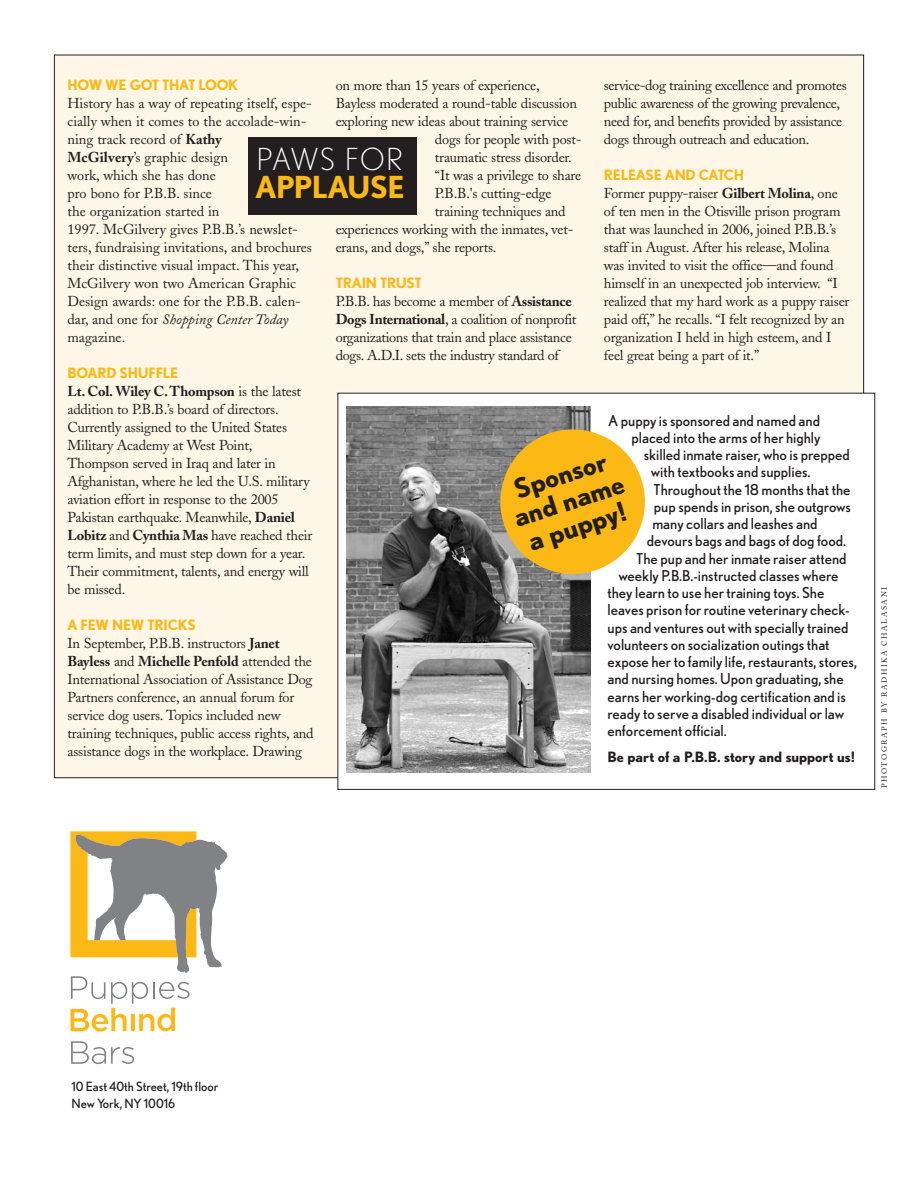
<style>
.page{position:relative;width:918px;height:1188px;background:#fff}
.page>*{position:absolute;margin:0;border:0;box-sizing:border-box;transform-origin:0 0}
.t1{font:700 30.3px "Nobel";letter-spacing:-.02em;color:#fcb814}
.t2{font:300 30.3px "Nobel";letter-spacing:.045em;color:#fff}
.t3{font:700 27px/27px "Nobel";color:#231f20;text-align:center}
.t4{font:15px "Nobel";color:#231f20}
.t5{font:14.25px/18px "Adobe Caslon";letter-spacing:-.015em;color:#231f20}
.t6{font:700 14.25px "Nobel";letter-spacing:-.02em;color:#fcb814}
.t7{font:700 14.25px "Nobel";color:#231f20}
.t8{font:12.75px/17.2px "Nobel";color:#231f20}
.t9{font:7.5px "Adobe Caslon";letter-spacing:.2em;color:#231f20}
.s1{font-weight:700}
.s2{font-style:italic}
</style>
<div class="page">
<div style="left:54px;top:55px;width:810px;height:723px;background:#fef6e6"></div>
<div style="left:248px;top:138px;width:169px;height:77px;background:#231f20"></div>
<svg style="left:71px;top:1041px;width:63px;height:23px"></svg>
<svg style="left:71px;top:831px;width:157px;height:201px"></svg>
<div style="left:338px;top:393px;width:537px;height:396px;background:#fff"></div>
<img style="left:347px;top:406px;width:243px;height:367px">
<div style="left:500px;top:429px;width:145px;height:145px;background:#fcb814;border-radius:50%"></div>
<p class="t6" style="left:68px;top:77px;width:172px">HOW WE GOT THAT LOOK</p>
<p class="t5" style="left:67px;top:96px;width:246px">History has a way of repeating itself, espe&shy;cially when it comes to the accolade-win&shy;ning track record of <span class="s1">Kathy<br>McGilvery</span>’s graphic design<br>work, which she has done<br>pro bono for P.B.B. since<br>the organization started in<br>1997. McGilvery gives P.B.B.’s newslet&shy;ters, fundraising invitations, and brochures their distinctive visual impact. This year, McGilvery won two American Graphic Design awards: one for the P.B.B. calen&shy;dar, and one for <span class="s2">Shopping Center Today </span>magazine.</p>
<p class="t6" style="left:67px;top:365px;width:112px">BOARD SHUFFLE</p>
<p class="t5" style="left:67px;top:384px;width:246px"><span class="s1">Lt. Col. Wiley C.Thompson</span> is the latest addition to P.B.B.’s board of directors.<br>Currently assigned to the United States Military Academy at West Point, Thompson served in Iraq and later in Afghanistan, where he led the U.S. military aviation effort in response to the 2005<br>Pakistan earthquake. Meanwhile, <span class="s1">Daniel Lobitz</span> and <span class="s1">Cynthia Mas</span> have reached their term limits, and must step down for a year.<br>Their commitment, talents, and energy will be missed.</p>
<p class="t6" style="left:67px;top:617px;width:130px">A FEW NEW TRICKS</p>
<p class="t5" style="left:67px;top:636px;width:248px">In September, P.B.B. instructors <span class="s1">Janet Bayless</span> and <span class="s1">Michelle Penfold</span> attended the International Association of Assistance Dog Partners conference, an annual forum for service dog users. Topics included new training techniques, public access rights, and assistance dogs in the workplace. Drawing</p>
<p class="t5" style="left:336px;top:78px;width:205px">on more than 15 years of experience,</p>
<p class="t5" style="left:336px;top:96px;width:243px">Bayless moderated a round-table discussion</p>
<p class="t5" style="left:336px;top:114px;width:234px">exploring new ideas about training service</p>
<p class="t5" style="left:435px;top:132px;width:148px">dogs for people with post-</p>
<p class="t5" style="left:435px;top:150px;width:138px">traumatic stress disorder.</p>
<p class="t5" style="left:435px;top:168px;width:148px">“It was a privilege to share</p>
<p class="t5" style="left:435px;top:186px;width:118px">P.B.B.'s cutting-edge</p>
<p class="t5" style="left:435px;top:204px;width:132px">training techniques and</p>
<p class="t5" style="left:336px;top:222px;width:239px">experiences working with the inmates, vet-</p>
<p class="t5" style="left:336px;top:240px;width:162px">erans, and dogs,” she reports.</p>
<p class="t6" style="left:336px;top:275px;width:88px">TRAIN TRUST</p>
<p class="t5" style="left:336px;top:294px;width:242px">P.B.B. has become a member of <span class="s1">Assistance Dogs International</span>, a coalition of nonprofit organizations that train and place assistance dogs. A.D.I. sets the industry standard of</p>
<p class="t5" style="left:604px;top:78px;width:245px">service-dog training excellence and promotes public awareness of the growing prevalence, need for, and benefits provided by assistance dogs through outreach and education.</p>
<p class="t6" style="left:604px;top:167px;width:142px">RELEASE AND CATCH</p>
<p class="t5" style="left:604px;top:186px;width:247px">Former puppy-raiser <span class="s1">Gilbert Molina</span>, one of ten men in the Otisville prison program that was launched in 2006, joined P.B.B.’s staff in August. After his release, Molina was invited to visit the office—and found himself in an unexpected job interview. “I realized that my hard work as a puppy raiser paid off,” he recalls. “I felt recognized by an organization I held in high esteem, and I feel great being a part of it.”</p>
<h1 class="t2" style="left:257px;top:142px;width:148px">PAWS FOR</h1>
<h1 class="t1" style="left:255px;top:170px;width:151px">APPLAUSE</h1>
<p class="t4" style="left:608px;top:412px;width:213px">A puppy is sponsored and named and</p>
<p class="t4" style="left:631px;top:429px;width:191px">placed into the arms of her highly</p>
<p class="t4" style="left:644px;top:446px;width:208px">skilled inmate raiser, who is prepped</p>
<p class="t4" style="left:651px;top:463px;width:161px">with textbooks and supplies.</p>
<p class="t4" style="left:654px;top:481px;width:198px">Throughout the 18 months that the</p>
<p class="t4" style="left:654px;top:498px;width:199px">pup spends in prison, she outgrows</p>
<p class="t4" style="left:652px;top:515px;width:167px">many collars and leashes and</p>
<p class="t4" style="left:647px;top:532px;width:201px">devours bags and bags of dog food.</p>
<p class="t4" style="left:636px;top:550px;width:212px">The pup and her inmate raiser attend</p>
<p class="t4" style="left:618px;top:567px;width:222px">weekly P.B.B.-instructed classes where</p>
<p class="t4" style="left:608px;top:584px;width:218px">they learn to use her training toys. She</p>
<p class="t4" style="left:608px;top:601px;width:244px">leaves prison for routine veterinary check-</p>
<p class="t4" style="left:608px;top:619px;width:243px">ups and ventures out with specially trained</p>
<p class="t4" style="left:608px;top:636px;width:224px">volunteers on socialization outings that</p>
<p class="t4" style="left:608px;top:653px;width:251px">expose her to family life, restaurants, stores,</p>
<p class="t4" style="left:608px;top:670px;width:238px">and nursing homes. Upon graduating, she</p>
<p class="t4" style="left:608px;top:688px;width:240px">earns her working-dog certification and is</p>
<p class="t4" style="left:608px;top:705px;width:238px">ready to serve a disabled individual or law</p>
<p class="t4" style="left:608px;top:722px;width:121px">enforcement official.</p>
<p class="t7" style="left:608px;top:749px;width:249px">Be part of a P.B.B. story and support us!</p>
<h2 class="t3" style="left:502px;top:480px;width:116px;rotate:-18deg">Sponsor and name a puppy!</h2>
<p class="t9" style="left:882px;top:788px;width:203px;rotate:-90deg">PHOTOGRAPH BY RADHIKA CHALASANI</p>
<p class="t8" style="left:72px;top:1078px;width:148px">10 East 40th Street, 19th floor<br>New York, NY 10016</p>
</div>
